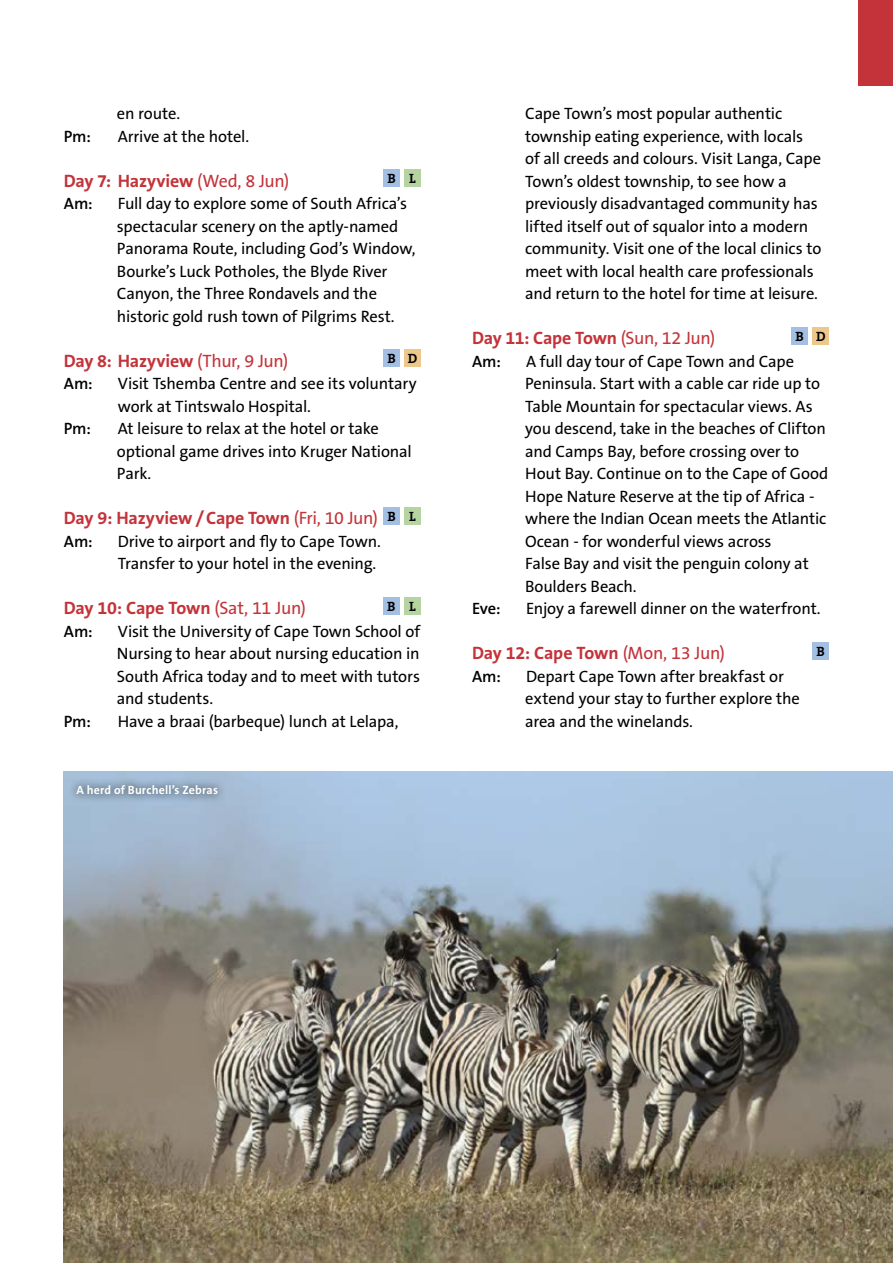
<style>
.page{position:relative;width:893px;height:1263px;background:#fff}
.page>*{position:absolute;margin:0;border:0;box-sizing:border-box;transform-origin:0 0}
.t1{font:700 18px "The Sans B7";letter-spacing:-.01em;color:#c33339}
.t2{font:16.5px/22.5px "The Sans B5 Plain";letter-spacing:-.01em;color:#000}
.t3{font:600 16.5px "The Sans B6";color:#000}
.t4{font:700 13.5px "The Serif B7";color:#000}
.t5{font:700 12px "The Sans B7";letter-spacing:.015em;color:#fff}
.s1{font-family:"The Sans B5 Plain";font-weight:400}
</style>
<div class="page">
<img style="left:64px;top:772px;width:829px;height:491px">
<div style="left:791px;top:327px;width:17px;height:17px;background:#a3c0e4"></div>
<div style="left:812px;top:327px;width:17px;height:17px;background:#edc88c"></div>
<div style="left:812px;top:642px;width:17px;height:17px;background:#a3c0e4"></div>
<div style="left:383px;top:169px;width:17px;height:18px;background:#a3c0e4"></div>
<div style="left:404px;top:169px;width:17px;height:18px;background:#b6d4a2"></div>
<div style="left:383px;top:349px;width:17px;height:18px;background:#a3c0e4"></div>
<div style="left:404px;top:349px;width:17px;height:18px;background:#edc88c"></div>
<div style="left:404px;top:507px;width:17px;height:17px;background:#b6d4a2"></div>
<div style="left:383px;top:507px;width:17px;height:17px;background:#a3c0e4"></div>
<div style="left:383px;top:597px;width:17px;height:17px;background:#a3c0e4"></div>
<div style="left:404px;top:597px;width:17px;height:17px;background:#b6d4a2"></div>
<div style="left:859px;top:0;width:34px;height:85px;background:#c33339"></div>
<div style="left:69px;top:776px;width:158px;height:27px;background:#000;opacity:.75"></div>
<p class="t2" style="left:117px;top:103px;width:65px">en route.</p>
<p class="t3" style="left:64px;top:128px;width:29px">Pm:</p>
<p class="t2" style="left:118px;top:126px;width:133px">Arrive at the hotel.</p>
<p class="t1" style="left:64px;top:171px;width:227px">Day 7: Hazyview <span class="s1">(Wed, 8 Jun)</span></p>
<p class="t3" style="left:64px;top:195px;width:31px">Am:</p>
<p class="t2" style="left:117px;top:193px;width:300px">Full day to explore some of South Africa’s spectacular scenery on the aptly-named Panorama Route, including God’s Window, Bourke’s Luck Potholes, the Blyde River Canyon, the Three Rondavels and the historic gold rush town of Pilgrims Rest.</p>
<p class="t1" style="left:64px;top:351px;width:226px">Day 8: Hazyview <span class="s1">(Thur, 9 Jun)</span></p>
<p class="t3" style="left:64px;top:375px;width:31px">Am:</p>
<p class="t2" style="left:118px;top:373px;width:301px">Visit Tshemba Centre and see its voluntary work at Tintswalo Hospital.</p>
<p class="t3" style="left:64px;top:420px;width:29px">Pm:</p>
<p class="t2" style="left:117px;top:418px;width:296px">At leisure to relax at the hotel or take optional game drives into Kruger National<br>Park.</p>
<p class="t1" style="left:64px;top:509px;width:316px">Day 9: Hazyview / Cape Town <span class="s1">(Fri, 10 Jun)</span></p>
<p class="t3" style="left:64px;top:533px;width:31px">Am:</p>
<p class="t2" style="left:118px;top:531px;width:265px">Drive to airport and fly to Cape Town.<br>Transfer to your hotel in the evening.</p>
<p class="t1" style="left:64px;top:599px;width:244px">Day 10: Cape Town <span class="s1">(Sat, 11 Jun)</span></p>
<p class="t3" style="left:64px;top:623px;width:31px">Am:</p>
<p class="t2" style="left:117px;top:621px;width:305px;text-align:justify">Visit the University of Cape Town School of Nursing to hear about nursing education in South Africa today and to meet with tutors and students.</p>
<p class="t3" style="left:64px;top:713px;width:29px">Pm:</p>
<p class="t2" style="left:118px;top:711px;width:282px">Have a braai (barbeque) lunch at Lelapa,</p>
<p class="t4" style="left:387px;top:171px;width:30px">B L</p>
<p class="t4" style="left:387px;top:351px;width:31px">B D</p>
<p class="t4" style="left:387px;top:509px;width:30px">B L</p>
<p class="t4" style="left:387px;top:599px;width:30px">B L</p>
<p class="t5" style="left:77px;top:784px;width:143px">A herd of Burchell’s Zebras</p>
<p class="t2" style="left:525px;top:103px;width:298px">Cape Town’s most popular authentic township eating experience, with locals of all creeds and colours. Visit Langa, Cape Town’s oldest township, to see how a previously disadvantaged community has lifted itself out of squalor into a modern community. Visit one of the local clinics to meet with local health care professionals and return to the hotel for time at leisure.</p>
<p class="t1" style="left:472px;top:329px;width:245px">Day 11: Cape Town <span class="s1">(Sun, 12 Jun)</span></p>
<p class="t3" style="left:472px;top:353px;width:31px">Am:</p>
<p class="t2" style="left:525px;top:351px;width:305px">A full day tour of Cape Town and Cape Peninsula. Start with a cable car ride up to Table Mountain for spectacular views. As you descend, take in the beaches of Clifton and Camps Bay, before crossing over to Hout Bay. Continue on to the Cape of Good Hope Nature Reserve at the tip of Africa - where the Indian Ocean meets the Atlantic Ocean - for wonderful views across<br>False Bay and visit the penguin colony at Boulders Beach.</p>
<p class="t3" style="left:472px;top:600px;width:30px">Eve:</p>
<p class="t2" style="left:526px;top:598px;width:296px">Enjoy a farewell dinner on the waterfront.</p>
<p class="t1" style="left:472px;top:644px;width:255px">Day 12: Cape Town <span class="s1">(Mon, 13 Jun)</span></p>
<p class="t3" style="left:472px;top:668px;width:31px">Am:</p>
<p class="t2" style="left:525px;top:666px;width:276px">Depart Cape Town after breakfast or extend your stay to further explore the area and the winelands.</p>
<p class="t4" style="left:796px;top:329px;width:31px">B D</p>
<p class="t4" style="left:816px;top:644px;width:10px">B</p>
</div>
